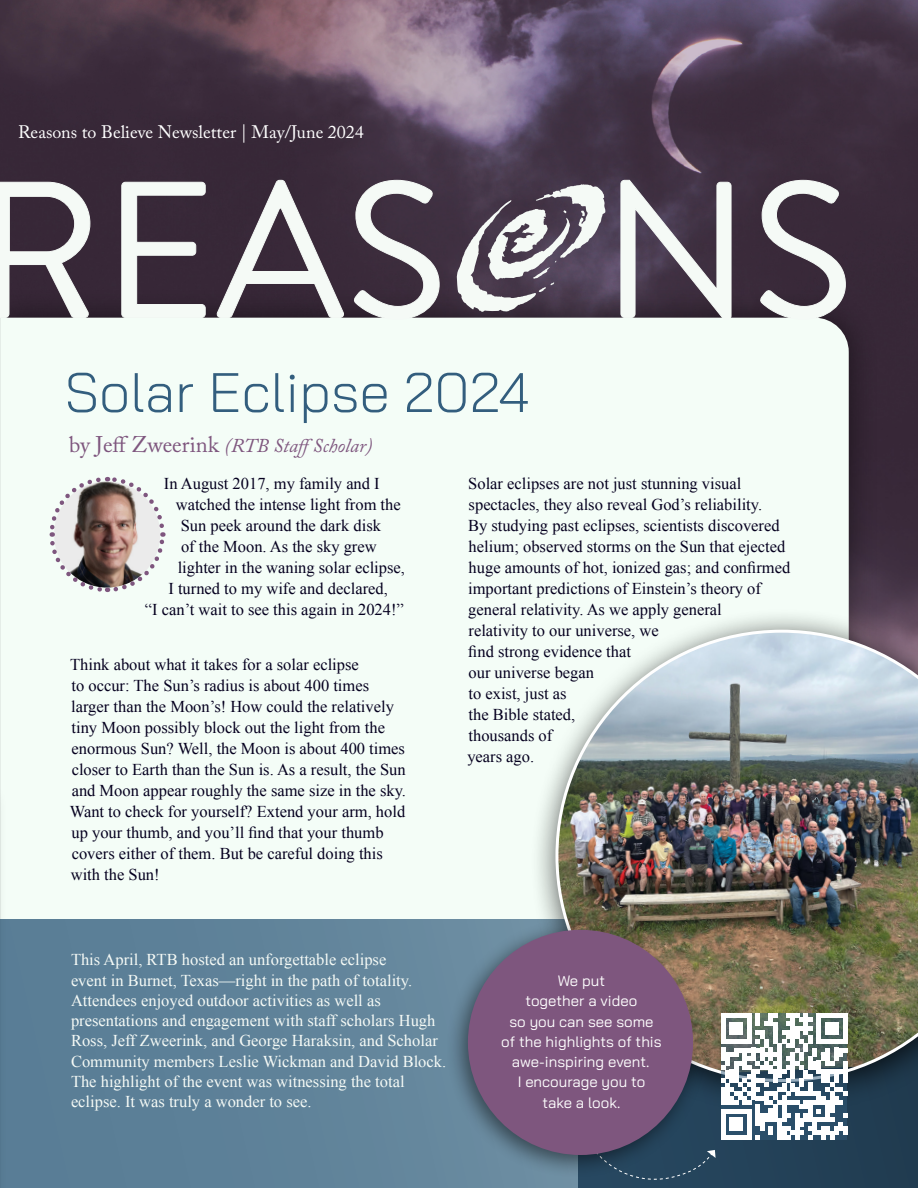
<style>
.page{position:relative;width:918px;height:1188px;background:#fff}
.page>*{position:absolute;margin:0;border:0;box-sizing:border-box;transform-origin:0 0}
.t1{font:300 55.5px "Bai Jamjuree";color:#335e7e}
.t2{font:italic 19.5px "Adobe Caslon Pro";color:#7e567e}
.t3{font:18px "Adobe Caslon Pro";color:#fff}
.t4{font:16.5px/21px "Times New Roman";color:#05001f}
.t5{font:16.5px/20.2px "Times New Roman";color:#f5faf6}
.t6{font:15px/20.2px "Bai Jamjuree";color:#fff;text-align:center}
.s1{font-style:normal;font-size:22.5px}
</style>
<div class="page">
<img style="left:0;top:0;width:918px;height:607px">
<div style="left:0;top:354px;width:849px;height:565px;background:#f4fdf7"></div>
<div style="left:0;top:919px;width:918px;height:269px;background:#5d8098"></div>
<svg style="left:0;top:144px;width:859px;height:210px"></svg>
<svg style="left:47px;top:475px;width:120px;height:120px"></svg>
<div style="left:0;top:781px;width:8px;height:407px;background:#000;opacity:.19"></div>
<div style="left:530px;top:607px;width:388px;height:509px;background:#000;opacity:.75"></div>
<img style="left:555px;top:630px;width:363px;height:452px">
<svg style="left:579px;top:1013px;width:268px;height:173px;background:#81919b"></svg>
<div style="left:446px;top:917px;width:261px;height:262px;background:#000;opacity:.5"></div>
<div style="left:468px;top:930px;width:225px;height:225px;background:#7e567e;border-radius:50%"></div>
<p class="t3" style="left:18px;top:121px;width:347px">Reasons to Believe Newsletter | May/June 2024</p>
<h1 class="t1" style="left:65px;top:346px;width:467px">Solar Eclipse 2024</h1>
<p class="t2" style="left:69px;top:434px;width:305px"><span class="s1">by Jeff Zweerink</span> (RTB StaffScholar)</p>
<p class="t4" style="left:467px;top:473px;width:324px">Solar eclipses are not just stunning visual spectacles, they also reveal God’s reliability.<br>By studying past eclipses, scientists discovered helium; observed storms on the Sun that ejected huge amounts of hot, ionized gas; and confirmed important predictions of Einstein’s theory of general relativity. As we apply general<br>relativity to our universe, we<br>find strong evidence that<br>our universe began<br>to exist, just as<br>the Bible stated,<br>thousands of<br>years ago.</p>
<p class="t4" style="left:164px;top:473px;width:217px">In August 2017, my family and I</p>
<p class="t4" style="left:176px;top:494px;width:227px">watched the intense light from the</p>
<p class="t4" style="left:181px;top:515px;width:202px">Sun peek around the dark disk</p>
<p class="t4" style="left:181px;top:536px;width:197px">of the Moon. As the sky grew</p>
<p class="t4" style="left:178px;top:557px;width:229px">lighter in the waning solar eclipse,</p>
<p class="t4" style="left:168px;top:578px;width:221px">I turned to my wife and declared,</p>
<p class="t4" style="left:145px;top:599px;width:261px">“I can’t wait to see this again in 2024!”</p>
<p class="t4" style="left:70px;top:654px;width:338px">Think about what it takes for a solar eclipse<br>to occur: The Sun’s radius is about 400 times larger than the Moon’s! How could the relatively tiny Moon possibly block out the light from the enormous Sun? Well, the Moon is about 400 times closer to Earth than the Sun is. As a result, the Sun and Moon appear roughly the same size in the sky.<br>Want to check for yourself? Extend your arm, hold up your thumb, and you’ll find that your thumb covers either of them. But be careful doing this with the Sun!</p>
<p class="t5" style="left:71px;top:950px;width:377px">This April, RTB hosted an unforgettable eclipse<br>event in Burnet, Texas—right in the path of totality.<br>Attendees enjoyed outdoor activities as well as presentations and engagement with staff scholars Hugh Ross, Jeff Zweerink, and George Haraksin, and Scholar Community members Leslie Wickman and David Block.<br>The highlight of the event was witnessing the total eclipse. It was truly a wonder to see.</p>
<p class="t6" style="left:501px;top:971px;width:162px">We put<br>together a video<br>so you can see some of the highlights of this awe-inspiring event.<br>I encourage you to take a look.</p>
</div>
